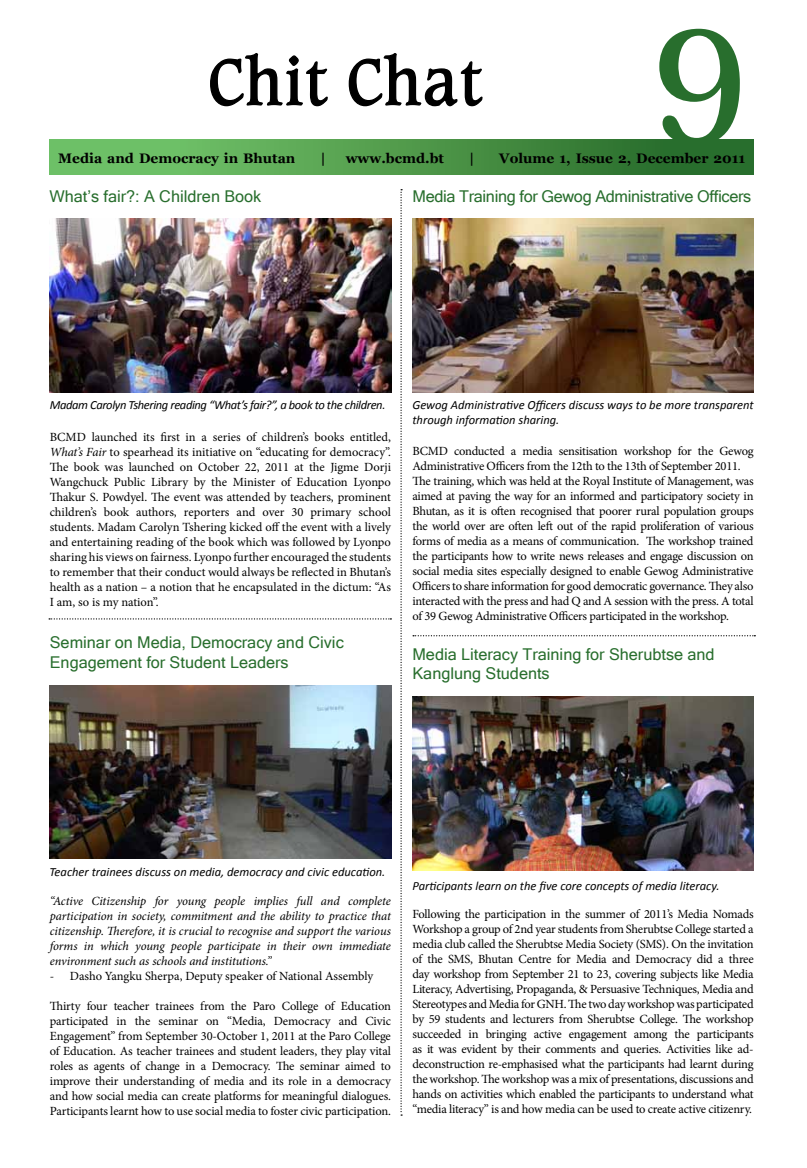
<style>
.page{position:relative;width:807px;height:1168px;background:#fff}
.page>*{position:absolute;margin:0;border:0;box-sizing:border-box;transform-origin:0 0}
.t1{font:700 153.62px "Koz Min Pro";color:#286e2d}
.t2{font:68.75px "Caxton BT";color:#000}
.t3{font:16.25px/19.5px "Microsoft Sans Serif";color:#286e2d}
.t4{font:16.25px "Microsoft Sans Serif";letter-spacing:-.02em;color:#286e2d}
.t5{font:700 13.75px "Georgia";color:#000}
.t6{font:12.5px/15px "Minion Pro";letter-spacing:-.02em;color:#000;text-align:justify}
.t7{font:italic 12.5px/15px "Minion Pro";letter-spacing:-.01em;color:#000;text-align:justify}
.t8{font:italic 12.5px/15px "Calibri";color:#000}
.t9{font:italic 12.5px "Calibri";letter-spacing:-.03em;color:#000}
.s1{font-style:italic}
</style>
<div class="page">
<div style="left:50px;top:140px;width:703px;height:35px;background:linear-gradient(to right,#7acd70,#246627)"></div>
<svg style="left:210px;top:53px;width:118px;height:54px"></svg>
<svg style="left:348px;top:53px;width:135px;height:54px"></svg>
<img style="left:50px;top:219px;width:341px;height:173px">
<img style="left:50px;top:685px;width:341px;height:174px">
<img style="left:412px;top:696px;width:341px;height:174px">
<img style="left:412px;top:219px;width:341px;height:173px">
<svg style="left:400px;top:189px;width:2px;height:927px"></svg>
<svg style="left:49px;top:618px;width:342px;height:1px"></svg>
<svg style="left:413px;top:635px;width:342px;height:1px"></svg>
<h2 class="t2" style="left:208px;top:39px;width:276px">Chit Chat</h2>
<h1 class="t1" style="left:651px;top:-26px;width:98px">9</h1>
<p class="t5" style="left:58px;top:150px;width:239px">Media and Democracy in Bhutan</p>
<p class="t5" style="left:320px;top:150px;width:7px">|</p>
<p class="t5" style="left:345px;top:150px;width:100px">www.bcmd.bt</p>
<p class="t5" style="left:469px;top:150px;width:7px">|</p>
<p class="t5" style="left:499px;top:150px;width:247px">Volume 1, Issue 2, December 2011</p>
<h3 class="t3" style="left:50px;top:186px;width:213px">What’s fair?: A Children Book</h3>
<h3 class="t4" style="left:412px;top:187px;width:340px">Media Training for Gewog Administrative Officers</h3>
<p class="t9" style="left:50px;top:397px;width:337px">Madam Carolyn Tshering reading “What’s fair?”, a book to the children.</p>
<p class="t8" style="left:412px;top:397px;width:343px">Gewog Administrative Officers discuss ways to be more transparent through information sharing.</p>
<p class="t6" style="left:50px;top:430px;width:343px">BCMD launched its first in a series of children’s books entitled, <span class="s1">What’s Fair</span> to spearhead its initiative on “educating for democracy”.<br>The book was launched on October 22, 2011 at the Jigme Dorji Wangchuck Public Library by the Minister of Education Lyonpo Thakur S. Powdyel. The event was attended by teachers, prominent children’s book authors, reporters and over 30 primary school students. Madam Carolyn Tshering kicked off the event with a lively and entertaining reading of the book which was followed by Lyonpo sharing his views on fairness. Lyonpo further encouraged the students to remember that their conduct would always be reflected in Bhutan’s health as a nation – a notion that he encapsulated in the dictum: “As I am, so is my nation”.</p>
<h3 class="t3" style="left:50px;top:633px;width:295px">Seminar on Media, Democracy and Civic<br>Engagement for Student Leaders</h3>
<p class="t6" style="left:412px;top:444px;width:343px;text-align:left">BCMD conducted a media sensitisation workshop for the Gewog Administrative Officers from the 12th to the 13th of September 2011.<br>The training, which was held at the Royal Institute of Management, was aimed at paving the way for an informed and participatory society in Bhutan, as it is often recognised that poorer rural population groups the world over are often left out of the rapid proliferation of various forms of media as a means of communication. The workshop trained the participants how to write news releases and engage discussion on social media sites especially designed to enable Gewog Administrative Officers to share information for good democratic governance. They also interacted with the press and had Q and A session with the press. A total of 39 Gewog Administrative Officers participated in the workshop.</p>
<h3 class="t3" style="left:412px;top:644px;width:303px">Media Literacy Training for Sherubtse and<br>Kanglung Students</h3>
<p class="t8" style="left:50px;top:864px;width:337px">Teacher trainees discuss on media, democracy and civic education.</p>
<p class="t7" style="left:50px;top:893px;width:342px">“Active Citizenship for young people implies full and complete participation in society, commitment and the ability to practice that citizenship. Therefore, it is crucial to recognise and support the various forms in which young people participate in their own immediate environment such as schools and institutions.”</p>
<p class="t6" style="left:50px;top:968px;width:325px">- Dasho Yangku Sherpa, Deputy speaker of National Assembly</p>
<p class="t6" style="left:50px;top:998px;width:342px">Thirty four teacher trainees from the Paro College of Education participated in the seminar on “Media, Democracy and Civic Engagement” from September 30-October 1, 2011 at the Paro College of Education. As teacher trainees and student leaders, they play vital roles as agents of change in a Democracy. The seminar aimed to improve their understanding of media and its role in a democracy and how social media can create platforms for meaningful dialogues.<br>Participants learnt how to use social media to foster civic participation.</p>
<p class="t8" style="left:412px;top:878px;width:308px">Participants learn on the five core concepts of media literacy.</p>
<p class="t6" style="left:412px;top:906px;width:342px">Following the participation in the summer of 2011’s Media Nomads Workshop a group of 2nd year students from Sherubtse College started a media club called the Sherubtse Media Society (SMS). On the invitation of the SMS, Bhutan Centre for Media and Democracy did a three day workshop from September 21 to 23, covering subjects like Media Literacy, Advertising, Propaganda, &amp; Persuasive Techniques, Media and Stereotypes and Media for GNH. The two day workshop was participated by 59 students and lecturers from Sherubtse College. The workshop succeeded in bringing active engagement among the participants as it was evident by their comments and queries. Activities like ad&shy;deconstruction re-emphasised what the participants had learnt during the workshop. The workshop was a mix of presentations, discussions and hands on activities which enabled the participants to understand what “media literacy” is and how media can be used to create active citizenry.</p>
</div>
